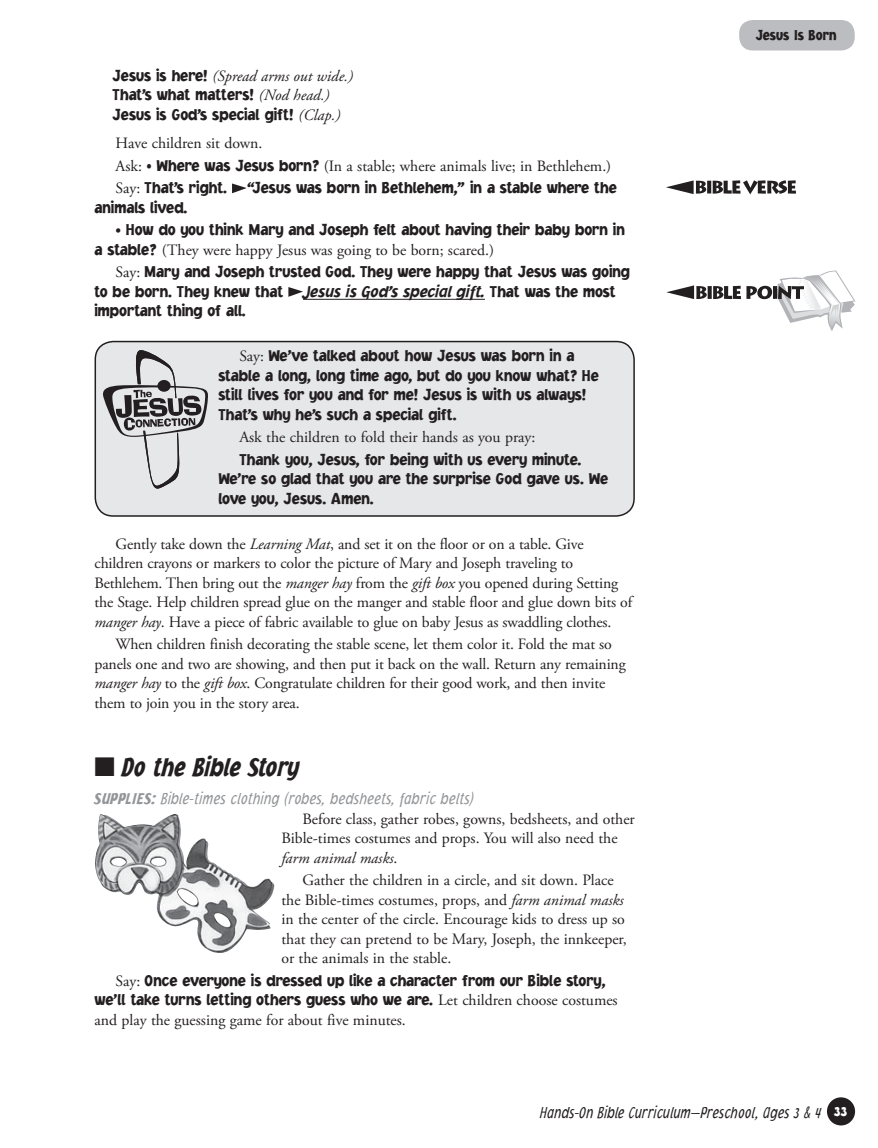
<style>
.page{position:relative;width:878px;height:1148px;background:#fff}
.page>*{position:absolute;margin:0;border:0;box-sizing:border-box;transform-origin:0 0}
.t1{font:italic 900 27px "Jacoby Cond ICG";letter-spacing:-.015em;color:#231f20;scale:.9 1}
.t2{font:900 16.5px/19.5px "Jacoby ICG";color:#231f20;scale:.9 1}
.t3{font:italic 300 16.5px "Jacoby Cond ICG";color:#939598;scale:.95 1}
.t4{font:italic 300 16.5px "Jacoby Cond ICG";color:#231f20;scale:.9 1}
.t5{font:15.75px/19.5px "Adobe Garamond Pro";letter-spacing:-.01em;color:#231f20}
.t6{font:italic 15.75px "Adobe Garamond Pro";color:#231f20}
.t7{font:900 15px "Jacoby Cond ICG";color:#231f20}
.s1{font-family:"Jacoby ICG";font-weight:900;font-style:normal;font-size:16.5px}
.s2{font-family:"Adobe Garamond Pro";font-weight:400;font-style:italic;font-size:15.75px}
.s3{font-family:"Jacoby ICG";font-weight:900;font-size:16.5px}
.s4{font-family:"Adobe Garamond Pro";font-weight:400;font-size:15.75px}
.s5{font-size:15.75px}
.s6{font-style:italic}
.s7{font-weight:900}
.s8{font-weight:900;font-style:normal;font-size:15px;color:#fff}
</style>
<div class="page">
<div style="left:826px;top:1097px;width:29px;height:28px;background:#231f20;border-radius:50%"></div>
<div style="left:739px;top:20px;width:115px;height:30px;background:#bcbdc0;border-radius:14px"></div>
<div style="left:95px;top:341px;width:539px;height:175px;background:#e6e7e9;border-radius:18px"></div>
<div style="left:94px;top:341px;width:540px;height:176px;border:2px solid #231f20;border-radius:18px"></div>
<hr style="left:303px;top:299px;width:182px;height:1px;background:#231f20">
<svg style="left:232px;top:183px;width:15px;height:10px"></svg>
<svg style="left:288px;top:287px;width:15px;height:10px"></svg>
<svg style="left:666px;top:180px;width:130px;height:14px"></svg>
<svg style="left:666px;top:270px;width:189px;height:61px"></svg>
<svg style="left:103px;top:350px;width:105px;height:139px"></svg>
<img style="left:95px;top:814px;width:180px;height:139px">
<p class="t6" style="left:112px;top:66px;width:242px"><span class="s1">Jesus is here!</span> (Spread arms out wide.)</p>
<p class="t2" style="left:112px;top:85px;width:255px">That’s what matters! <span class="s2">(Nod head.)<br></span>Jesus is God’s special gift! <span class="s2">(Clap.)</span></p>
<p class="t5" style="left:115px;top:133px;width:497px;line-height:22.5px">Have children sit down.<br>Ask: <span class="s3">• Where was Jesus born?</span> (In a stable; where animals live; in Bethlehem.)</p>
<p class="t2" style="left:94px;top:178px;width:582px;text-indent:21px"><span class="s4">Say:</span> That’s right. “Jesus was born in Bethlehem,” in a stable where the animals lived.</p>
<p class="t2" style="left:116px;top:220px;width:567px"><span class="s5">•</span> How do you think Mary and Joseph felt about having their baby born in</p>
<p class="t5" style="left:95px;top:241px;width:401px"><span class="s3">a stable?</span> (They were happy Jesus was going to be born; scared.)</p>
<p class="t2" style="left:94px;top:262px;width:596px;text-indent:21px"><span class="s4">Say:</span> Mary and Joseph trusted God. They were happy that Jesus was going to be born. They knew that <span class="s6">Jesus is God’s special gift.</span> That was the most important thing of all.</p>
<p class="t2" style="left:218px;top:346px;width:424px;text-indent:21px"><span class="s4">Say:</span> We’ve talked about how Jesus was born in a stable a long, long time ago, but do you know what? He still lives for you and for me! Jesus is with us always!<br>That’s why he’s such a special gift.</p>
<p class="t5" style="left:239px;top:428px;width:297px">Ask the children to fold their hands as you pray:</p>
<p class="t2" style="left:218px;top:449px;width:434px;text-indent:21px">Thank you, Jesus, for being with us every minute.<br>We’re so glad that you are the surprise God gave us. We love you, Jesus. Amen.</p>
<p class="t5" style="left:95px;top:535px;width:539px;text-indent:21px">Gently take down the <span class="s6">Learning Mat</span>, and set it on the floor or on a table. Give children crayons or markers to color the picture of Mary and Joseph traveling to Bethlehem. Then bring out the <span class="s6">manger hay</span> from the <span class="s6">gift box</span> you opened during Setting the Stage. Help children spread glue on the manger and stable floor and glue down bits of <span class="s6">manger hay</span>. Have a piece of fabric available to glue on baby Jesus as swaddling clothes.</p>
<p class="t5" style="left:95px;top:635px;width:532px;text-indent:21px">When children finish decorating the stable scene, let them color it. Fold the mat so panels one and two are showing, and then put it back on the wall. Return any remaining <span class="s6">manger hay</span> to the <span class="s6">gift box</span>. Congratulate children for their good work, and then invite them to join you in the story area.</p>
<h1 class="t1" style="left:94px;top:750px;width:229px">■ Do the Bible Story</h1>
<p class="t3" style="left:95px;top:789px;width:401px"><span class="s7">SUPPLIES:</span> Bible-times clothing (robes, bedsheets, fabric belts)</p>
<p class="t5" style="left:281px;top:809px;width:355px;text-indent:21px">Before class, gather robes, gowns, bedsheets, and other<br>Bible-times costumes and props. You will also need the <span class="s6">farm animal masks</span>.</p>
<p class="t5" style="left:281px;top:871px;width:347px;text-indent:21px">Gather the children in a circle, and sit down. Place the Bible-times costumes, props, and <span class="s6">farm animal masks </span>in the center of the circle. Encourage kids to dress up so that they can pretend to be Mary, Joseph, the innkeeper, or the animals in the stable.</p>
<p class="t2" style="left:94px;top:970px;width:582px;text-align:center"><span class="s4">Say:</span> Once everyone is dressed up like a character from our Bible story, we’ll take turns letting others guess who we are. <span class="s4">Let children choose costumes</span></p>
<p class="t5" style="left:94px;top:1010px;width:313px">and play the guessing game for about five minutes.</p>
<p class="t7" style="left:755px;top:25px;width:82px">Jesus Is Born</p>
<p class="t4" style="left:540px;top:1102px;width:342px">Hands-On Bible Curriculum—Preschool, Ages 3 &amp; 4 <span class="s8">33</span></p>
</div>
